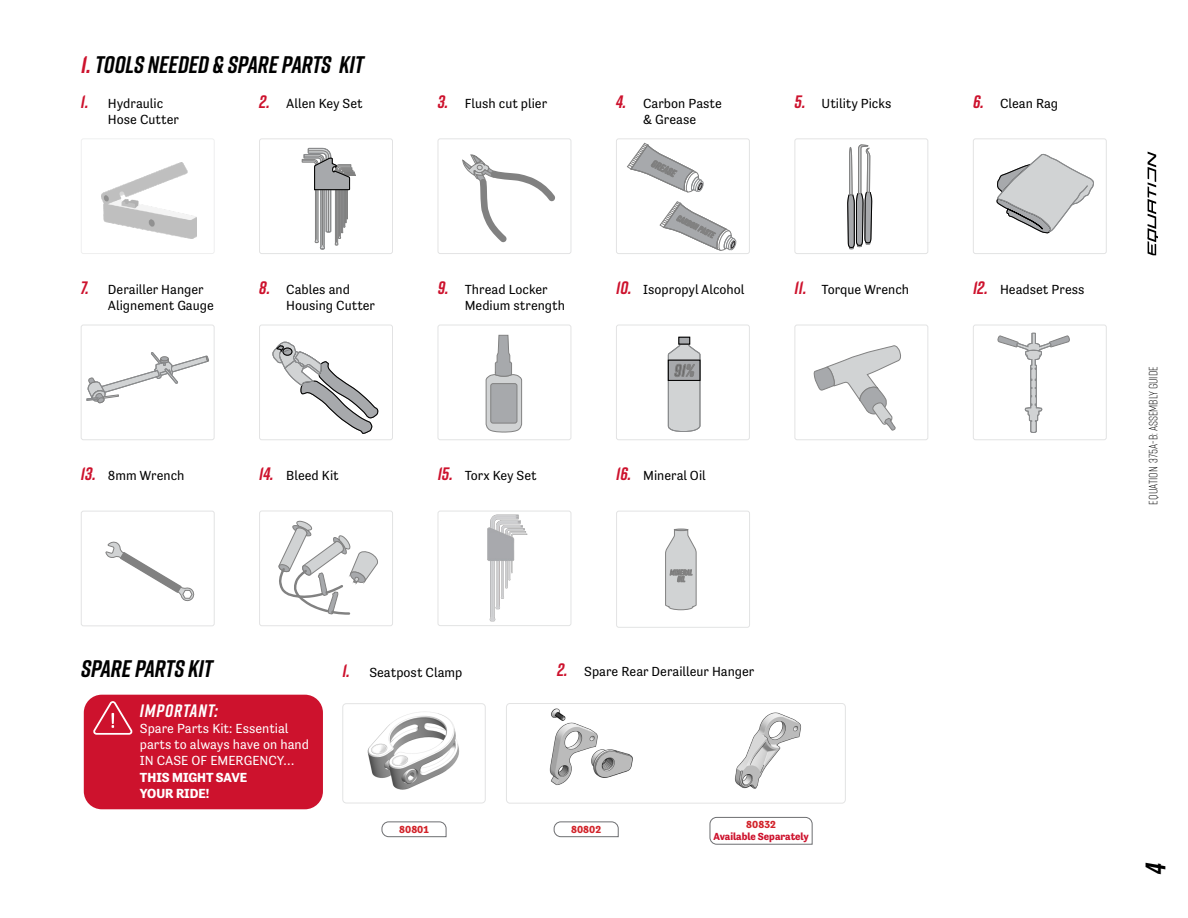
<style>
.page{position:relative;width:1188px;height:918px;background:#fff}
.page>*{position:absolute;margin:0;border:0;box-sizing:border-box;transform-origin:0 0}
.t1{font:italic 700 28.2px "Rift";color:#000}
.t2{font:italic 700 24px "Rift";color:#000}
.t3{font:italic 700 18px "Rift";letter-spacing:.05em;color:#fff}
.t4{font:13.5px/16.2px "Tenso";color:#000}
.t5{font:13.5px/16.2px "Tenso";color:#fff}
.t6{font:700 13.5px/16.2px "Tenso";color:#fff}
.t7{font:300 12px "Rift";color:#000}
.t8{font:700 10.5px "Tenso";color:#cd122d}
.t9{font:700 10.5px "Tenso";color:#d2232a}
.s1{color:#cd122d}
.s2{font-family:"Rift";font-weight:700;font-style:italic;font-size:18px;color:#cd122d}
</style>
<div class="page">
<svg style="left:1148px;top:152px;width:10px;height:103px"></svg>
<div style="left:84px;top:695px;width:239px;height:114px;background:#cd122d;border-radius:18px"></div>
<svg style="left:93px;top:701px;width:40px;height:34px"></svg>
<svg style="left:382px;top:821px;width:64px;height:16px"></svg>
<img style="left:367px;top:711px;width:118px;height:92px">
<div style="left:342px;top:703px;width:144px;height:100px;border:1px solid #8a8c8e;border-radius:4px"></div>
<svg style="left:554px;top:821px;width:65px;height:16px"></svg>
<svg style="left:710px;top:817px;width:103px;height:28px"></svg>
<img style="left:549px;top:708px;width:84px;height:77px">
<div style="left:506px;top:703px;width:340px;height:101px;border:1px solid #8a8c8e;border-radius:4px"></div>
<img style="left:734px;top:712px;width:67px;height:77px">
<svg style="left:87px;top:352px;width:122px;height:51px"></svg>
<div style="left:81px;top:325px;width:133px;height:115px;border:1px solid #8a8c8e;border-radius:2px"></div>
<svg style="left:302px;top:148px;width:54px;height:101px"></svg>
<div style="left:259px;top:139px;width:134px;height:115px;border:1px solid #8a8c8e;border-radius:2px"></div>
<svg style="left:996px;top:154px;width:98px;height:79px"></svg>
<div style="left:973px;top:139px;width:134px;height:115px;border:1px solid #8a8c8e;border-radius:2px"></div>
<svg style="left:848px;top:145px;width:24px;height:104px"></svg>
<div style="left:795px;top:139px;width:133px;height:115px;border:1px solid #8a8c8e;border-radius:2px"></div>
<svg style="left:272px;top:341px;width:107px;height:93px"></svg>
<div style="left:259px;top:325px;width:134px;height:115px;border:1px solid #8a8c8e;border-radius:2px"></div>
<svg style="left:668px;top:336px;width:32px;height:96px;background:#bcbebf"></svg>
<div style="left:616px;top:325px;width:134px;height:115px;border:1px solid #8a8c8e;border-radius:2px"></div>
<svg style="left:814px;top:345px;width:87px;height:85px"></svg>
<div style="left:795px;top:325px;width:133px;height:115px;border:1px solid #8a8c8e;border-radius:2px"></div>
<svg style="left:997px;top:333px;width:73px;height:100px"></svg>
<div style="left:973px;top:325px;width:134px;height:115px;border:1px solid #8a8c8e;border-radius:2px"></div>
<svg style="left:486px;top:335px;width:36px;height:97px"></svg>
<div style="left:438px;top:325px;width:133px;height:115px;border:1px solid #8a8c8e;border-radius:2px"></div>
<div style="left:616px;top:139px;width:134px;height:115px;border:1px solid #8a8c8e;border-radius:2px"></div>
<svg style="left:627px;top:143px;width:77px;height:49px"></svg>
<svg style="left:660px;top:202px;width:76px;height:48px"></svg>
<img style="left:102px;top:163px;width:95px;height:76px">
<div style="left:81px;top:139px;width:133px;height:115px;border:1px solid #8a8c8e;border-radius:2px"></div>
<svg style="left:463px;top:155px;width:92px;height:87px"></svg>
<div style="left:438px;top:139px;width:133px;height:115px;border:1px solid #8a8c8e;border-radius:2px"></div>
<svg style="left:106px;top:541px;width:89px;height:60px"></svg>
<div style="left:81px;top:511px;width:133px;height:115px;border:1px solid #8a8c8e;border-radius:2px"></div>
<svg style="left:278px;top:521px;width:100px;height:94px"></svg>
<div style="left:259px;top:511px;width:134px;height:115px;border:1px solid #8a8c8e;border-radius:2px"></div>
<img style="left:438px;top:511px;width:133px;height:115px">
<div style="left:438px;top:511px;width:133px;height:115px;border:1px solid #8a8c8e;border-radius:2px"></div>
<svg style="left:666px;top:528px;width:30px;height:82px;background:#cbcdce"></svg>
<div style="left:616px;top:511px;width:134px;height:117px;border:1px solid #8a8c8e;border-radius:2px"></div>
<h2 class="t2" style="left:81px;top:47px;width:284px"><span class="s1">1.</span> TOOLS NEEDED &amp; SPARE PARTS KIT</h2>
<p class="t4" style="left:108px;top:95px;width:73px;text-indent:-27px"><span class="s2">1.</span> Hydraulic<br>Hose Cutter</p>
<p class="t4" style="left:259px;top:95px;width:105px"><span class="s2">2.</span> Allen Key Set</p>
<p class="t4" style="left:438px;top:95px;width:111px"><span class="s2">3.</span> Flush cut plier</p>
<p class="t4" style="left:616px;top:95px;width:107px;text-align:center"><span class="s2">4.</span> Carbon Paste &amp; Grease</p>
<p class="t4" style="left:795px;top:95px;width:98px"><span class="s2">5.</span> Utility Picks</p>
<p class="t4" style="left:973px;top:95px;width:87px"><span class="s2">6.</span> Clean Rag</p>
<p class="t4" style="left:108px;top:281px;width:107px;text-indent:-27px"><span class="s2">7.</span> Derailler Hanger<br>Alignement Gauge</p>
<p class="t4" style="left:286px;top:281px;width:90px;text-indent:-27px"><span class="s2">8.</span> Cables and<br>Housing Cutter</p>
<p class="t4" style="left:81px;top:467px;width:105px"><span class="s2">13.</span> 8mm Wrench</p>
<p class="t4" style="left:259px;top:467px;width:81px"><span class="s2">14.</span> Bleed Kit</p>
<p class="t4" style="left:465px;top:281px;width:102px;text-indent:-27px"><span class="s2">9.</span> Thread Locker<br>Medium strength</p>
<p class="t4" style="left:616px;top:281px;width:130px"><span class="s2">10.</span> Isopropyl Alcohol</p>
<p class="t4" style="left:795px;top:281px;width:116px"><span class="s2">11.</span> Torque Wrench</p>
<p class="t4" style="left:973px;top:281px;width:113px"><span class="s2">12.</span> Headset Press</p>
<p class="t4" style="left:438px;top:467px;width:101px"><span class="s2">15.</span> Torx Key Set</p>
<p class="t4" style="left:616px;top:467px;width:91px"><span class="s2">16.</span> Mineral Oil</p>
<p class="t7" style="left:1145px;top:505px;width:140px;rotate:-90deg">EQUATION 375A-B: ASSEMBLY GUIDE</p>
<h2 class="t2" style="left:81px;top:651px;width:133px">SPARE PARTS KIT</h2>
<h3 class="t3" style="left:140px;top:698px;width:79px">IMPORTANT:</h3>
<p class="t5" style="left:140px;top:720px;width:171px">Spare Parts Kit: Essential parts to always have on hand<br>IN CASE OF EMERGENCY…</p>
<p class="t6" style="left:140px;top:769px;width:109px">THIS MIGHT SAVE<br>YOUR RIDE!</p>
<p class="t4" style="left:342px;top:664px;width:122px"><span class="s2">1.</span> Seatpost Clamp</p>
<p class="t9" style="left:399px;top:823px;width:31px">80801</p>
<p class="t4" style="left:557px;top:663px;width:199px"><span class="s2">2.</span> Spare Rear Derailleur Hanger</p>
<p class="t9" style="left:571px;top:823px;width:31px">80802</p>
<p class="t9" style="left:746px;top:819px;width:31px">80832</p>
<p class="t8" style="left:713px;top:831px;width:97px">Available Separately</p>
<h1 class="t1" style="left:1135px;top:874px;width:13px;rotate:-90deg">4</h1>
</div>
